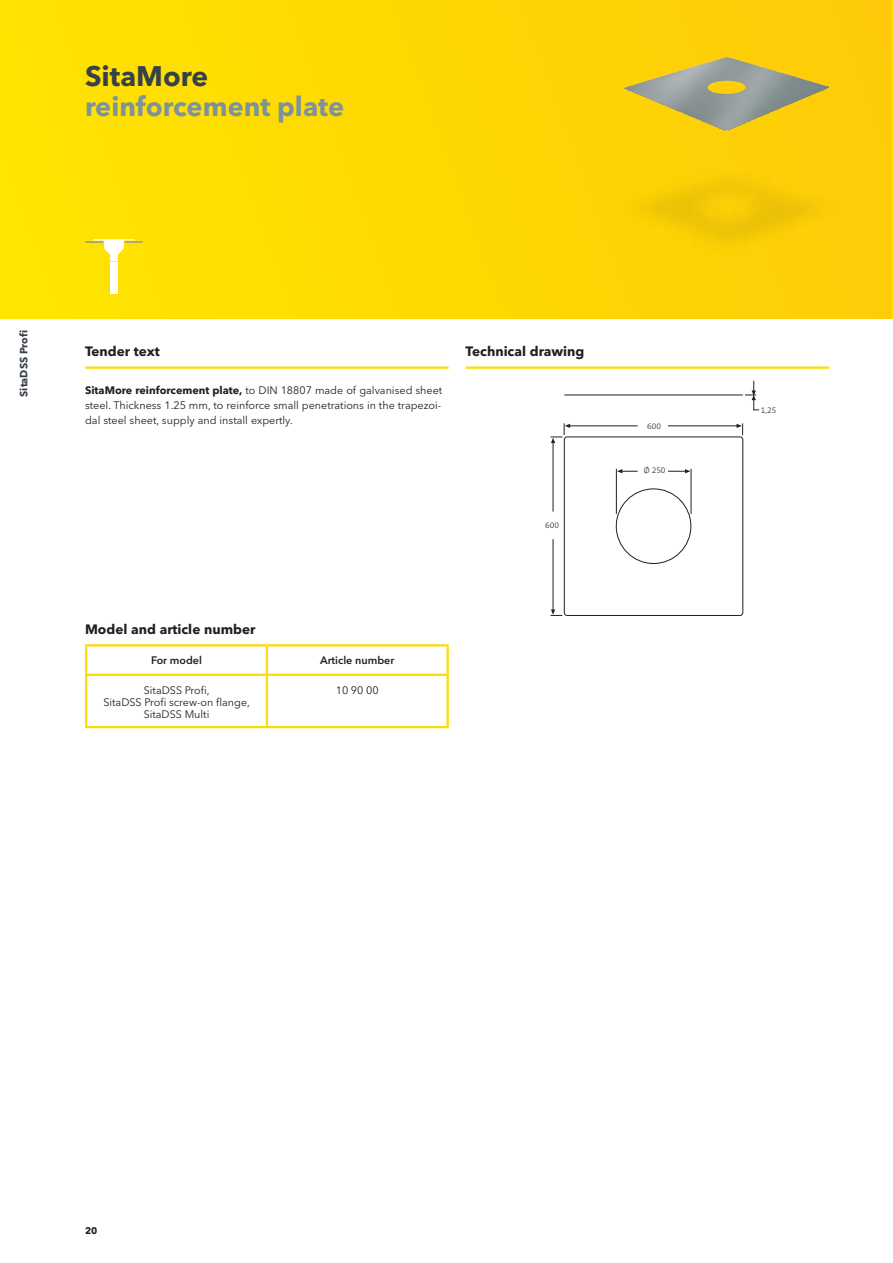
<style>
.page{position:relative;width:893px;height:1263px;background:#fff}
.page>*{position:absolute;margin:0;border:0;box-sizing:border-box;transform-origin:0 0}
.t1{font:700 28.05px "Avenir Next W1 G";color:#38404a}
.t2{font:700 27px "Avenir Next W1 G";color:#7d929c}
.t3{font:700 13.5px "Avenir Next W1 G";color:#231f20}
.t4{font:10.8px/15px "Avenir Next W1 G";color:#231f20;text-align:justify}
.t5{font:600 10.8px "Avenir Next W1 G";color:#231f20}
.t6{font:700 10.5px "Avenir Next W1 G";color:#38404a}
.t7{font:700 9.6px "Avenir Next W1 G";color:#231f20}
.t8{font:300 8.4px "The Sans B3";color:#231f20}
.s1{font-weight:700}
</style>
<div class="page">
<div style="left:0;top:0;width:893px;height:319px;background:#ffdb01"></div>
<hr style="left:892px;top:0;width:1px;height:319px;background:#ffe501">
<svg style="left:551px;top:381px;width:209px;height:235px"></svg>
<img style="left:623px;top:0;width:260px;height:285px">
<hr style="left:85px;top:366px;width:364px;height:3px;background:#ffdc01">
<hr style="left:466px;top:366px;width:363px;height:3px;background:#ffdc01">
<hr style="left:85px;top:646px;width:2px;height:28px;background:#ffdc01">
<hr style="left:85px;top:644px;width:182px;height:2px;background:#ffdc01">
<hr style="left:266px;top:646px;width:2px;height:28px;background:#ffdc01">
<hr style="left:267px;top:644px;width:182px;height:2px;background:#ffdc01">
<hr style="left:446px;top:646px;width:3px;height:28px;background:#ffdc01">
<hr style="left:85px;top:676px;width:2px;height:50px;background:#ffdc01">
<hr style="left:85px;top:674px;width:182px;height:2px;background:#ffdc01">
<hr style="left:85px;top:726px;width:182px;height:2px;background:#ffdc01">
<hr style="left:266px;top:676px;width:2px;height:50px;background:#ffdc01">
<hr style="left:267px;top:674px;width:182px;height:2px;background:#ffdc01">
<hr style="left:446px;top:676px;width:3px;height:50px;background:#ffdc01">
<hr style="left:267px;top:726px;width:182px;height:2px;background:#ffdc01">
<div style="left:110px;top:262px;width:8px;height:32px;background:#fff"></div>
<svg style="left:85px;top:239px;width:58px;height:22px"></svg>
<h1 class="t1" style="left:85px;top:59px;width:125px">SitaMore</h1>
<h2 class="t2" style="left:85px;top:90px;width:261px">reinforcement plate</h2>
<p class="t6" style="left:17px;top:397px;width:68px;rotate:-90deg">SitaDSS Profi</p>
<p class="t3" style="left:85px;top:343px;width:76px">Tender text</p>
<p class="t3" style="left:466px;top:343px;width:120px">Technical drawing</p>
<p class="t4" style="left:85px;top:383px;width:359px"><span class="s1">SitaMore reinforcement plate,</span> to DIN 18807 made of galvanised sheet steel. Thickness 1.25 mm, to reinforce small penetrations in the trapezoi&shy;dal steel sheet, supply and install expertly.</p>
<p class="t3" style="left:85px;top:621px;width:172px">Model and article number</p>
<p class="t5" style="left:151px;top:654px;width:53px">For model</p>
<p class="t5" style="left:320px;top:654px;width:76px">Article number</p>
<p class="t4" style="left:103px;top:684px;width:148px;line-height:12px;text-align:center">SitaDSS Profi,<br>SitaDSS Profi screw-on flange,<br>SitaDSS Multi</p>
<p class="t4" style="left:336px;top:682px;width:44px">10 90 00</p>
<p class="t8" style="left:545px;top:520px;width:15px">600</p>
<p class="t8" style="left:647px;top:421px;width:15px">600</p>
<p class="t8" style="left:644px;top:466px;width:23px">Ø 250</p>
<p class="t8" style="left:761px;top:405px;width:17px">1,25</p>
<p class="t7" style="left:85px;top:1224px;width:14px">20</p>
</div>
